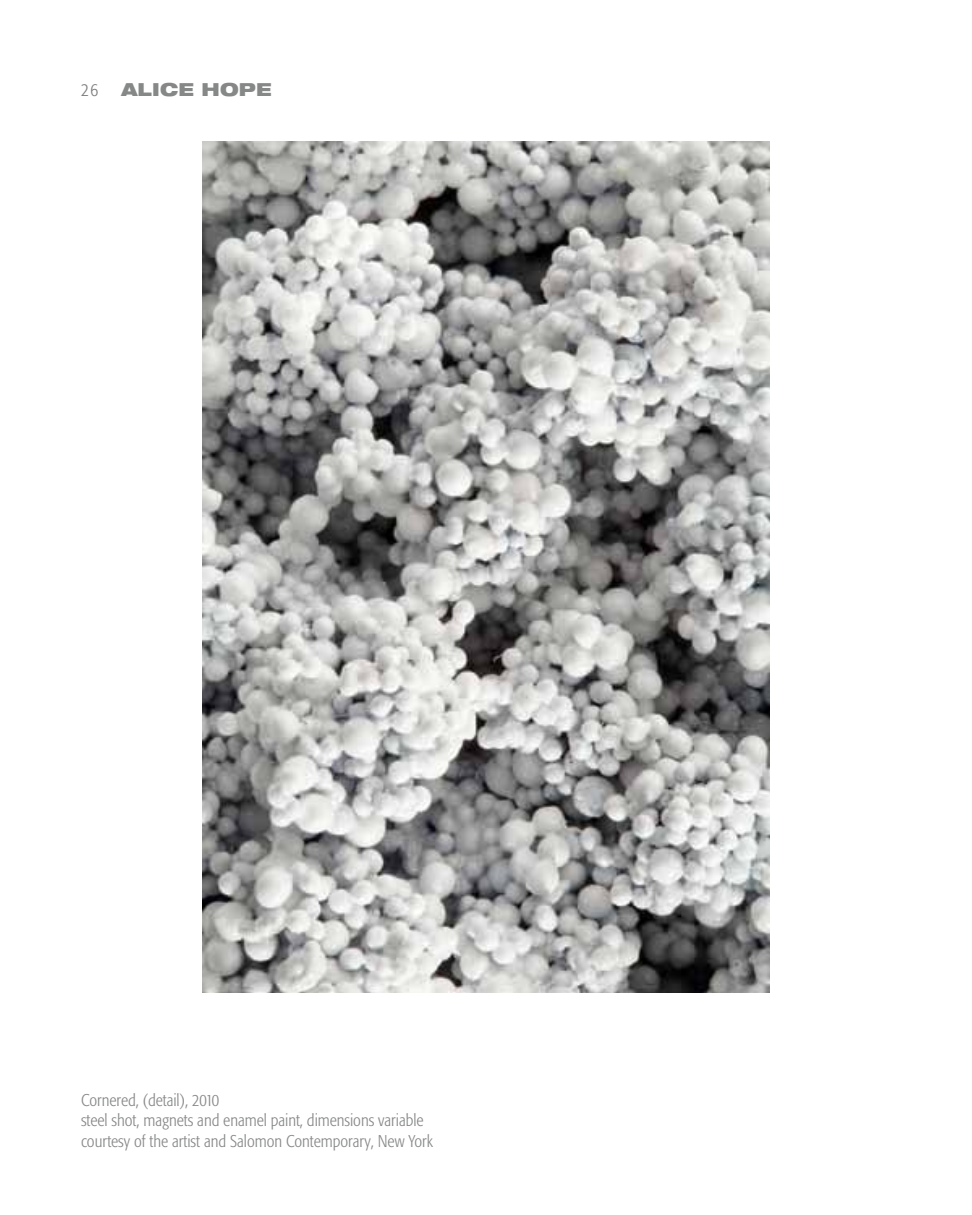
<style>
.page{position:relative;width:972px;height:1215px;background:#fff}
.page>*{position:absolute;margin:0;border:0;box-sizing:border-box;transform-origin:0 0}
.t1{font:900 expanded 18px "Helvetica Neue";letter-spacing:.01em;color:#868787}
.t2{font:300 condensed 18px "Formata";color:#7c7c7d}
.t3{font:300 condensed 16.88px/20.2px "Formata";color:#868787}
</style>
<div class="page">
<img style="left:202px;top:142px;width:568px;height:850px">
<p class="t2" style="left:81px;top:79px;width:19px">26</p>
<p class="t1" style="left:122px;top:78px;width:150px">ALICE HOPE</p>
<p class="t3" style="left:81px;top:1090px;width:354px">Cornered, (detail), 2010<br>steel shot, magnets and enamel paint, dimensions variable courtesy of the artist and Salomon Contemporary, New York</p>
</div>
